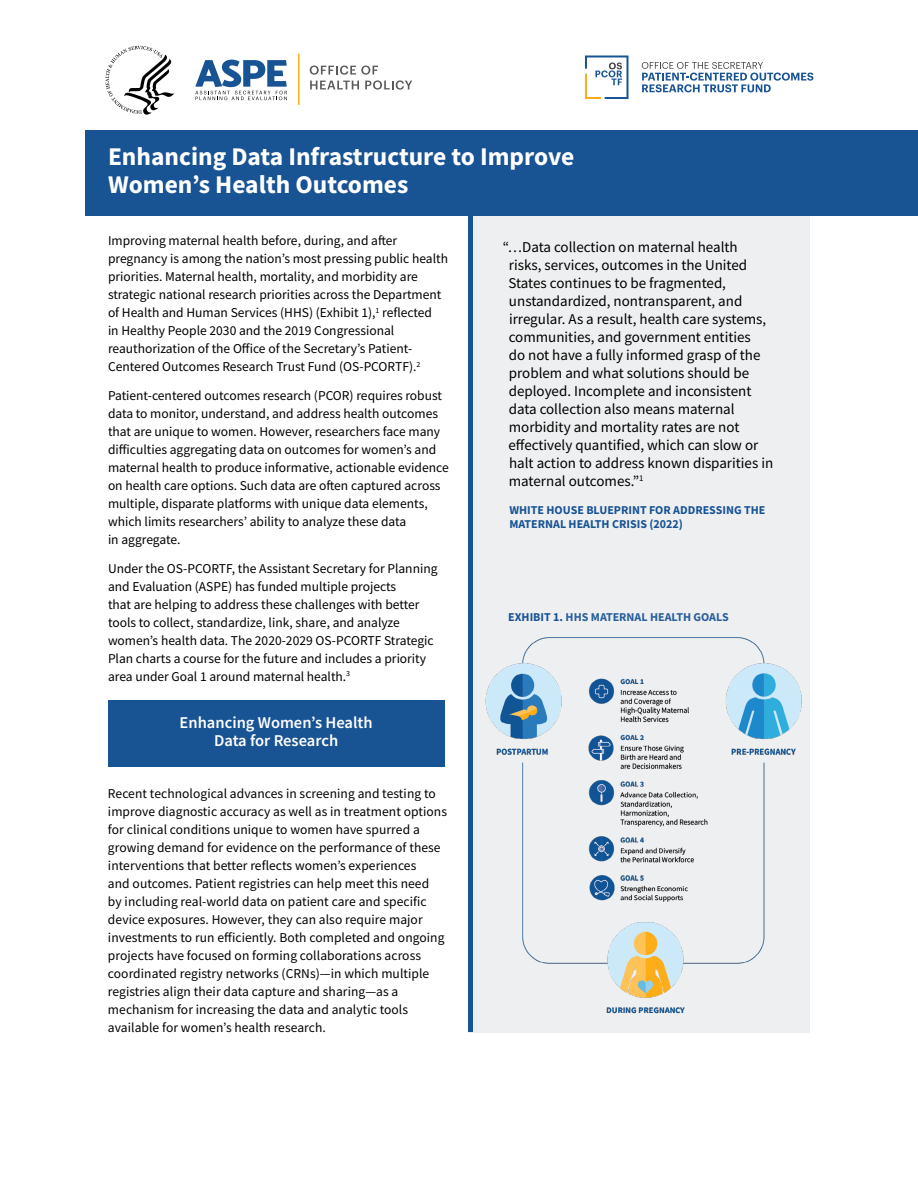
<style>
.page{position:relative;width:918px;height:1188px;background:#fff}
.page>*{position:absolute;margin:0;border:0;box-sizing:border-box;transform-origin:0 0}
.t1{font:700 25.5px/28.5px "Source Sans Pro";color:#fff}
.t2{font:600 16.5px/17.2px "Source Sans Pro";color:#fff;text-align:center}
.t3{font:15px/18px "Source Sans Pro";color:#000}
.t4{font:13.5px/18px "Source Sans Pro";color:#000}
.t5{font:700 12px/14.4px "Source Sans Pro";color:#185394}
.t6{font:700 12px "Source Sans Pro";color:#285f9c}
.s1{color:#185394}
</style>
<div class="page">
<div style="left:468px;top:212px;width:342px;height:352px;background:#eeeff0"></div>
<div style="left:86px;top:130px;width:832px;height:86px;background:#185394"></div>
<div style="left:468px;top:564px;width:342px;height:468px;background:#eeeff0"></div>
<img style="left:485px;top:637px;width:317px;height:377px">
<hr style="left:468px;top:215px;width:4px;height:210px;background:#185394">
<hr style="left:468px;top:421px;width:4px;height:611px;background:#185394">
<div style="left:108px;top:700px;width:336px;height:66px;background:#185394"></div>
<svg style="left:585px;top:56px;width:44px;height:43px"></svg>
<svg style="left:642px;top:62px;width:171px;height:30px"></svg>
<svg style="left:310px;top:66px;width:102px;height:24px"></svg>
<hr style="left:298px;top:53px;width:2px;height:52px;background:#fcaf17">
<svg style="left:195px;top:60px;width:92px;height:40px"></svg>
<svg style="left:105px;top:46px;width:69px;height:69px"></svg>
<h1 class="t1" style="left:108px;top:142px;width:468px">Enhancing Data Infrastructure to Improve<br>Women’s Health Outcomes</h1>
<p class="t4" style="left:108px;top:232px;width:342px">Improving maternal health before, during, and after pregnancy is among the nation’s most pressing public health priorities. Maternal health, mortality, and morbidity are strategic national research priorities across the Department of Health and Human Services (HHS) (Exhibit 1),<sup>1</sup> reflected<br>in Healthy People 2030 and the 2019 Congressional reauthorization of the Office of the Secretary’s Patient-Centered Outcomes Research Trust Fund (OS-PCORTF).<sup>2</sup></p>
<p class="t4" style="left:108px;top:386px;width:342px">Patient-centered outcomes research (PCOR) requires robust data to monitor, understand, and address health outcomes that are unique to women. However, researchers face many difficulties aggregating data on outcomes for women’s and maternal health to produce informative, actionable evidence on health care options. Such data are often captured across multiple, disparate platforms with unique data elements, which limits researchers’ ability to analyze these data<br>in aggregate.</p>
<p class="t4" style="left:108px;top:559px;width:331px">Under the OS-PCORTF, the Assistant Secretary for Planning and Evaluation (ASPE) has funded multiple projects<br>that are helping to address these challenges with better tools to collect, standardize, link, share, and analyze women’s health data. The 2020-2029 OS-PCORTF Strategic Plan charts a course for the future and includes a priority area under Goal 1 around maternal health.<sup>3</sup></p>
<h2 class="t2" style="left:180px;top:714px;width:195px">Enhancing Women’s Health<br>Data for Research</h2>
<p class="t4" style="left:108px;top:784px;width:341px">Recent technological advances in screening and testing to improve diagnostic accuracy as well as in treatment options for clinical conditions unique to women have spurred a growing demand for evidence on the performance of these interventions that better reflects women’s experiences<br>and outcomes. Patient registries can help meet this need<br>by including real-world data on patient care and specific device exposures. However, they can also require major investments to run efficiently. Both completed and ongoing projects have focused on forming collaborations across coordinated registry networks (CRNs)—in which multiple registries align their data capture and sharing—as a mechanism for increasing the data and analytic tools available for women’s health research.</p>
<p class="t3" style="left:508px;top:238px;width:266px;text-indent:-6px">“…Data collection on maternal health risks, services, outcomes in the United States continues to be fragmented, unstandardized, nontransparent, and irregular. As a result, health care systems, communities, and government entities<br>do not have a fully informed grasp of the problem and what solutions should be deployed. Incomplete and inconsistent data collection also means maternal morbidity and mortality rates are not effectively quantified, which can slow or halt action to address known disparities in maternal outcomes.”<sup>1</sup></p>
<p class="t5" style="left:509px;top:502px;width:258px">WHITE HOUSE BLUEPRINT FOR ADDRESSING THE<br>MATERNAL HEALTH CRISIS (2022)</p>
<p class="t6" style="left:508px;top:609px;width:222px"><span class="s1">EXHIBIT 1.</span> HHS MATERNAL HEALTH GOALS</p>
</div>
